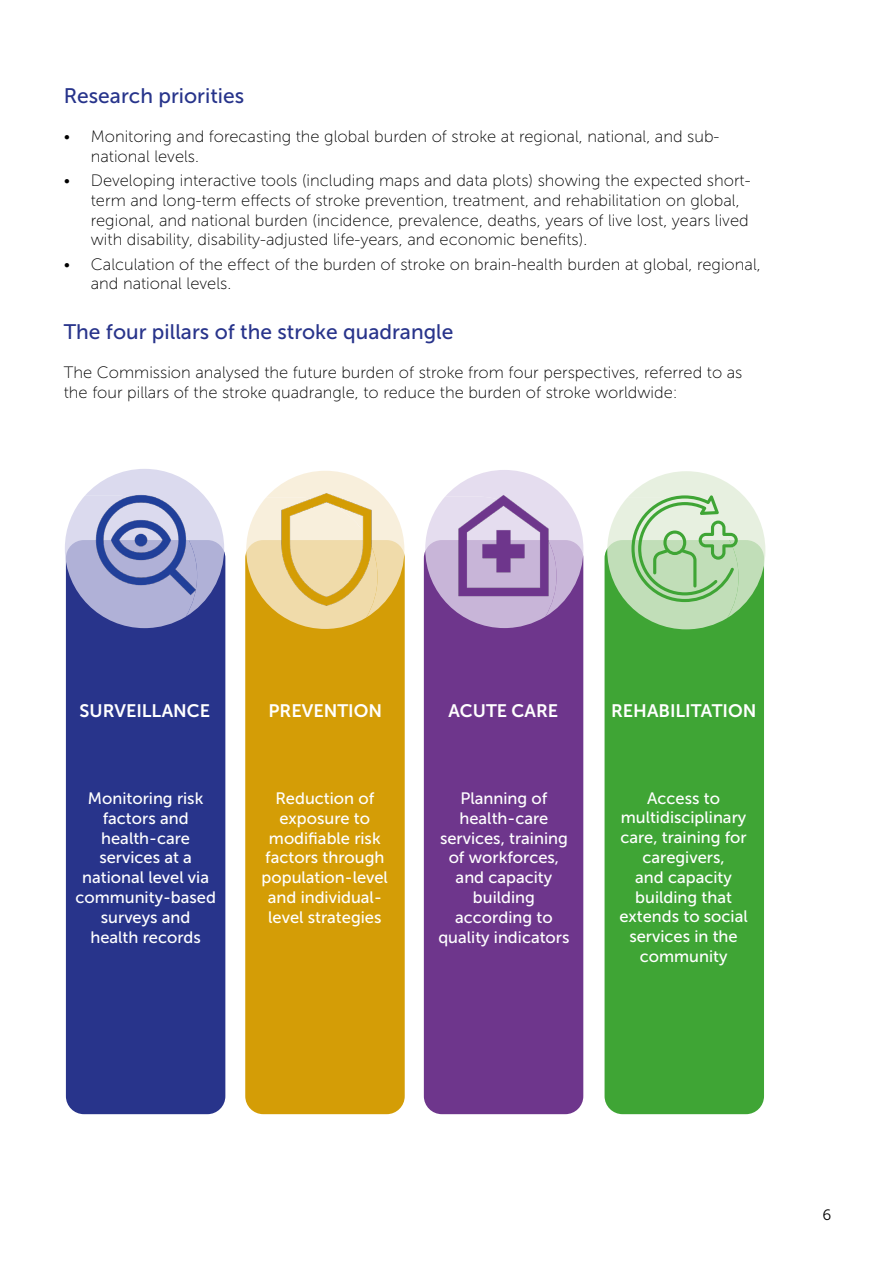
<style>
.page{position:relative;width:893px;height:1263px;background:#fff}
.page>*{position:absolute;margin:0;border:0;box-sizing:border-box;transform-origin:0 0}
.t1{font:21px "Museo Sans 500";color:#28348b}
.t2{font:21px "Museo Sans 500";color:#27348b}
.t3{font:18px "Museo Sans 700";color:#fff}
.t4{font:16.5px/19.8px "Museo Sans 100";color:#000}
.t5{font:16.5px/19.8px "Museo Sans 500";color:#fff;text-align:center}
.t6{font:15px "Museo Sans 300";color:#000}
</style>
<div class="page">
<div style="left:424px;top:540px;width:159px;height:574px;background:#6e368c;border-radius:18px"></div>
<svg style="left:425px;top:470px;width:158px;height:158px"></svg>
<div style="left:66px;top:540px;width:159px;height:574px;background:#28348b;border-radius:18px"></div>
<div style="left:245px;top:540px;width:160px;height:574px;background:#d49d06;border-radius:18px"></div>
<div style="left:605px;top:540px;width:159px;height:574px;background:#3fa535;border-radius:18px"></div>
<svg style="left:65px;top:469px;width:159px;height:159px"></svg>
<svg style="left:246px;top:471px;width:158px;height:158px"></svg>
<img style="left:259px;top:483px;width:134px;height:134px">
<img style="left:436px;top:478px;width:135px;height:135px">
<img style="left:86px;top:486px;width:119px;height:119px">
<svg style="left:607px;top:471px;width:158px;height:158px"></svg>
<p class="t2" style="left:64px;top:84px;width:182px">Research priorities</p>
<p class="t4" style="left:91px;top:127px;width:630px;text-indent:-27px">• Monitoring and forecasting the global burden of stroke at regional, national, and sub&shy;national levels.</p>
<p class="t4" style="left:91px;top:171px;width:661px;text-indent:-27px">• Developing interactive tools (including maps and data plots) showing the expected short&shy;term and long-term effects of stroke prevention, treatment, and rehabilitation on global, regional, and national burden (incidence, prevalence, deaths, years of live lost, years lived with disability, disability-adjusted life-years, and economic benefits).</p>
<p class="t4" style="left:91px;top:254px;width:671px;text-indent:-27px">• Calculation of the effect of the burden of stroke on brain-health burden at global, regional, and national levels.</p>
<p class="t1" style="left:64px;top:320px;width:391px">The four pillars of the stroke quadrangle</p>
<p class="t4" style="left:64px;top:363px;width:680px">The Commission analysed the future burden of stroke from four perspectives, referred to as the four pillars of the stroke quadrangle, to reduce the burden of stroke worldwide:</p>
<p class="t3" style="left:80px;top:701px;width:132px">SURVEILLANCE</p>
<p class="t5" style="left:75px;top:788px;width:142px">Monitoring risk factors and health-care services at a national level via community-based surveys and health records</p>
<p class="t3" style="left:269px;top:701px;width:115px">PREVENTION</p>
<p class="t3" style="left:611px;top:701px;width:147px">REHABILITATION</p>
<p class="t3" style="left:449px;top:701px;width:111px">ACUTE CARE</p>
<p class="t5" style="left:262px;top:788px;width:128px">Reduction of exposure to modifiable risk factors through population-level and individual&shy;level strategies</p>
<p class="t5" style="left:438px;top:788px;width:133px">Planning of health-care services, training of workforces, and capacity building according to quality indicators</p>
<p class="t5" style="left:619px;top:788px;width:130px">Access to multidisciplinary care, training for caregivers,<br>and capacity building that extends to social services in the community</p>
<p class="t6" style="left:823px;top:1207px;width:10px">6</p>
</div>
